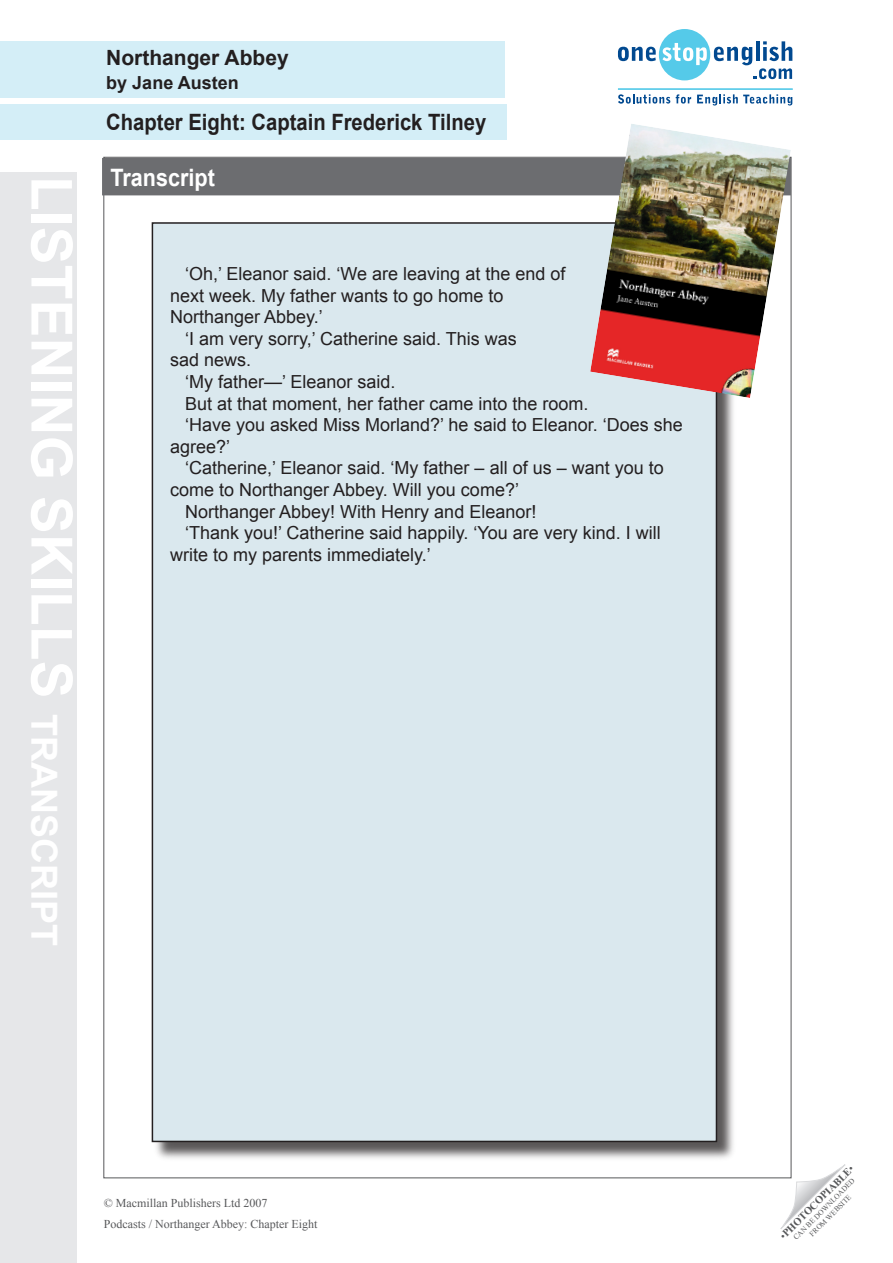
<style>
.page{position:relative;width:893px;height:1263px;background:#fff}
.page>*{position:absolute;margin:0;border:0;box-sizing:border-box;transform-origin:0 0}
.t1{font:700 57px "Arial";color:#fff}
.A_head{font:700 24px "Arial";color:#fff;scale:.9 1}
.Title_in_blue_box{font:700 22.5px "Arial";color:#231f20;scale:.9 1}
.Title_in_blue_box-2{font:700 21px "Arial";color:#231f20}
.body_text{font:18px/21.6px "Arial";color:#231f20}
.Author_in_blue_box{font:700 18px "Arial";color:#231f20}
.t2{font:12px "Times New Roman";color:#57585a}
.t3{font:700 10.5px "Times New Roman";color:#57585a}
.t4{font:7.5px/9px "Times New Roman";color:#57585a;text-align:center}
.s1{font-size:36px}
.s2{font-weight:400}
</style>
<div class="page">
<svg style="left:618px;top:29px;width:174px;height:51px"></svg>
<svg style="left:618px;top:94px;width:52px;height:10px"></svg>
<svg style="left:676px;top:94px;width:15px;height:10px"></svg>
<svg style="left:697px;top:94px;width:95px;height:12px"></svg>
<hr style="left:618px;top:88px;width:175px;height:2px;background:#55cae9">
<svg style="left:780px;top:1164px;width:65px;height:65px"></svg>
<div style="left:0;top:41px;width:505px;height:57px;background:#d4eef7"></div>
<div style="left:0;top:105px;width:506px;height:35px;background:#d4eef7"></div>
<div style="left:102px;top:158px;width:689px;height:37px;background:#6c6d70"></div>
<div style="left:152px;top:223px;width:586px;height:940px;background:#231f20;opacity:.75"></div>
<div style="left:152px;top:223px;width:564px;height:918px;background:#dae8ee"></div>
<div style="left:1px;top:172px;width:76px;height:1091px;background:#e6e7e9"></div>
<img style="left:590px;top:124px;width:201px;height:274px">
<p class="t1" style="left:89px;top:176px;width:762px;rotate:90deg">LISTENING SKILLS <span class="s1">transcript</span></p>
<p class="Title_in_blue_box-2" style="left:106px;top:44px;width:184px">Northanger Abbey</p>
<p class="Author_in_blue_box" style="left:106px;top:71px;width:134px">by Jane Austen</p>
<p class="Title_in_blue_box" style="left:106px;top:108px;width:424px">Chapter Eight: Captain Frederick Tilney</p>
<p class="A_head" style="left:111px;top:162px;width:118px">Transcript</p>
<p class="body_text" style="left:185px;top:263px;width:382px">‘Oh,’ Eleanor said. ‘We are leaving at the end of</p>
<p class="body_text" style="left:170px;top:285px;width:335px">next week. My father wants to go home to</p>
<p class="body_text" style="left:170px;top:306px;width:154px">Northanger Abbey.’</p>
<p class="body_text" style="left:185px;top:328px;width:333px">‘I am very sorry,’ Catherine said. This was</p>
<p class="body_text" style="left:170px;top:349px;width:83px">sad news.</p>
<p class="body_text" style="left:185px;top:371px;width:212px">‘My father—’ Eleanor said.</p>
<p class="body_text" style="left:185px;top:393px;width:405px">But at that moment, her father came into the room.</p>
<p class="body_text" style="left:170px;top:414px;width:514px;text-indent:15px">‘Have you asked Miss Morland?’ he said to Eleanor. ‘Does she agree?’</p>
<p class="body_text" style="left:170px;top:457px;width:495px;text-indent:15px">‘Catherine,’ Eleanor said. ‘My father – all of us – want you to come to Northanger Abbey. Will you come?’</p>
<p class="body_text" style="left:185px;top:501px;width:353px">Northanger Abbey! With Henry and Eleanor!</p>
<p class="body_text" style="left:170px;top:522px;width:492px;text-indent:15px">‘Thank you!’ Catherine said happily. ‘You are very kind. I will write to my parents immediately.’</p>
<p class="t2" style="left:104px;top:1195px;width:165px">© Macmillan Publishers Ltd 2007</p>
<p class="t2" style="left:104px;top:1215px;width:215px">Podcasts / Northanger Abbey: Chapter Eight</p>
<p class="t3" style="left:777px;top:1232px;width:101px;rotate:-45deg"><span class="s2">•</span>PHOTOCOPIABLE<span class="s2">•</span></p>
<p class="t4" style="left:791px;top:1235px;width:85px;rotate:-45deg">CAN BE DOWNLOADED<br>FROM WEBSITE</p>
</div>
